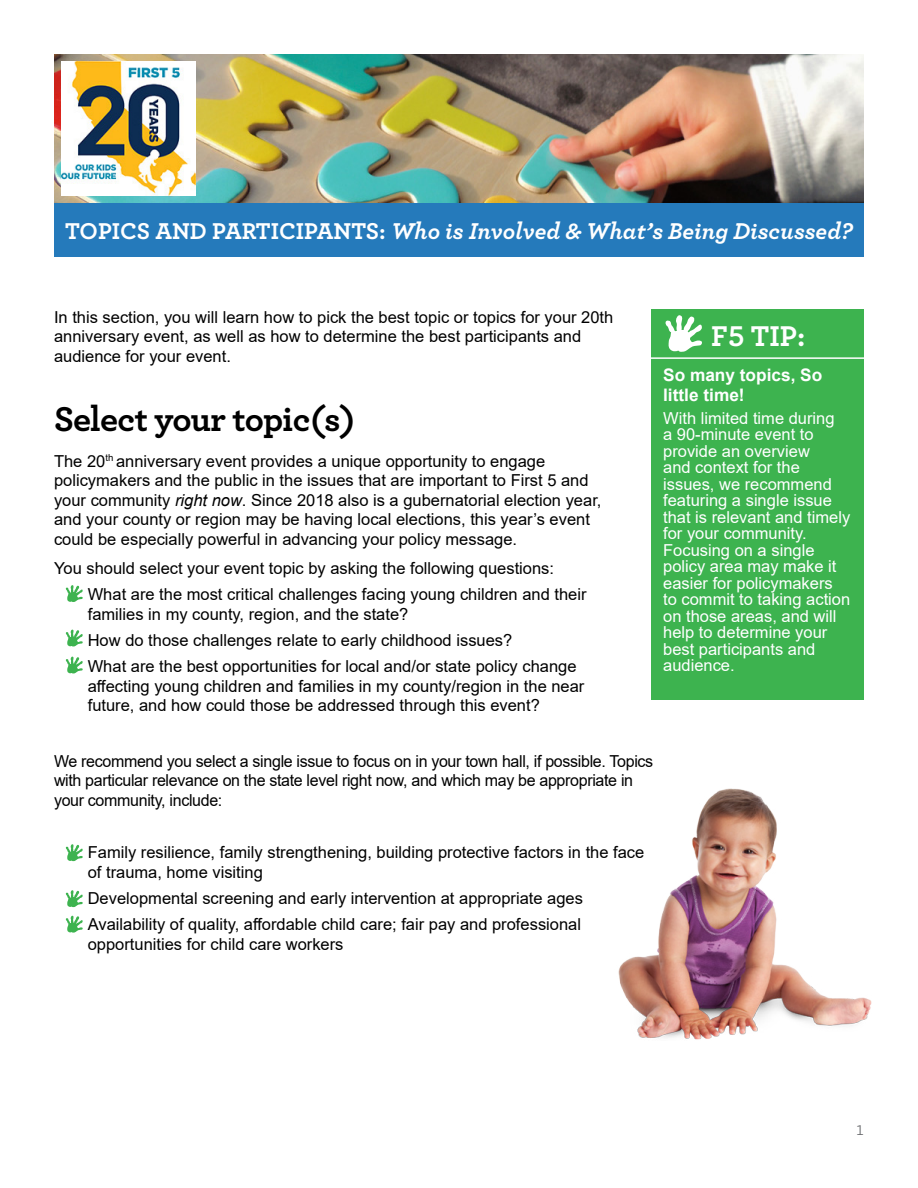
<style>
.page{position:relative;width:918px;height:1188px;background:#fff}
.page>*{position:absolute;margin:0;border:0;box-sizing:border-box;transform-origin:0 0}
.t1{font:700 36px "Archer";letter-spacing:-.02em;color:#000}
.t2{font:700 30px "Archer";color:#fff}
.t3{font:italic 700 24px "Archer";color:#fff}
.t4{font:19.5px "Archer";color:#6d6e71}
.t5{font:700 17.25px/19.5px "Arial";color:#fff}
.t6{font:16.5px/19.5px "Arial";color:#000}
.t7{font:16.5px/16.5px "Arial";color:#fff}
.t8{font:16.5px/19.5px "Arial";letter-spacing:-.02em;color:#000}
.s1{font-style:normal}
.s2{font-style:italic}
</style>
<div class="page">
<img style="left:54px;top:54px;width:810px;height:149px">
<div style="left:54px;top:203px;width:810px;height:54px;background:#257abb"></div>
<svg style="left:66px;top:585px;width:17px;height:17px"></svg>
<svg style="left:66px;top:844px;width:17px;height:17px"></svg>
<svg style="left:66px;top:629px;width:17px;height:18px"></svg>
<svg style="left:66px;top:890px;width:17px;height:17px"></svg>
<svg style="left:66px;top:656px;width:17px;height:18px"></svg>
<svg style="left:66px;top:915px;width:17px;height:18px"></svg>
<div style="left:652px;top:309px;width:212px;height:390px;background:#3db34f"></div>
<hr style="left:648px;top:357px;width:222px;height:2px;background:#fff">
<svg style="left:665px;top:315px;width:37px;height:37px"></svg>
<img style="left:618px;top:788px;width:254px;height:252px">
<img style="left:62px;top:62px;width:134px;height:134px">
<h3 class="t3" style="left:65px;top:212px;width:789px"><span class="s1">TOPICS AND PARTICIPANTS:</span> Who is Involved &amp; What’s Being Discussed?</h3>
<p class="t6" style="left:54px;top:307px;width:561px">In this section, you will learn how to pick the best topic or topics for your 20th anniversary event, as well as how to determine the best participants and audience for your event.</p>
<h1 class="t1" style="left:54px;top:391px;width:303px">Select your topic(s)</h1>
<p class="t6" style="left:54px;top:451px;width:549px">The 20<sup>th</sup> anniversary event provides a unique opportunity to engage policymakers and the public in the issues that are important to First 5 and your community <span class="s2">right now</span>. Since 2018 also is a gubernatorial election year, and your county or region may be having local elections, this year’s event could be especially powerful in advancing your policy message.</p>
<p class="t6" style="left:88px;top:555px;width:500px;line-height:26.2px;text-indent:-34px">You should select your event topic by asking the following questions:<br>What are the most critical challenges facing young children and their</p>
<p class="t6" style="left:88px;top:601px;width:490px;line-height:26.2px">families in my county, region, and the state?<br>How do those challenges relate to early childhood issues?<br>What are the best opportunities for local and/or state policy change</p>
<p class="t6" style="left:88px;top:676px;width:498px">affecting young children and families in my county/region in the near future, and how could those be addressed through this event?</p>
<h2 class="t2" style="left:711px;top:313px;width:96px">F5 TIP:</h2>
<p class="t5" style="left:663px;top:365px;width:161px">So many topics, So little time!</p>
<p class="t7" style="left:663px;top:410px;width:189px">With limited time during<br>a 90-minute event to provide an overview<br>and context for the issues, we recommend featuring a single issue that is relevant and timely for your community.<br>Focusing on a single policy area may make it easier for policymakers to commit to taking action on those areas, and will help to determine your best participants and audience.</p>
<p class="t8" style="left:54px;top:751px;width:601px">We recommend you select a single issue to focus on in your town hall, if possible. Topics with particular relevance on the state level right now, and which may be appropriate in your community, include:</p>
<p class="t6" style="left:88px;top:842px;width:558px">Family resilience, family strengthening, building protective factors in the face of trauma, home visiting</p>
<p class="t6" style="left:88px;top:885px;width:497px;line-height:26.2px">Developmental screening and early intervention at appropriate ages<br>Availability of quality, affordable child care; fair pay and professional</p>
<p class="t6" style="left:88px;top:934px;width:257px">opportunities for child care workers</p>
<p class="t4" style="left:856px;top:1115px;width:9px">1</p>
</div>
